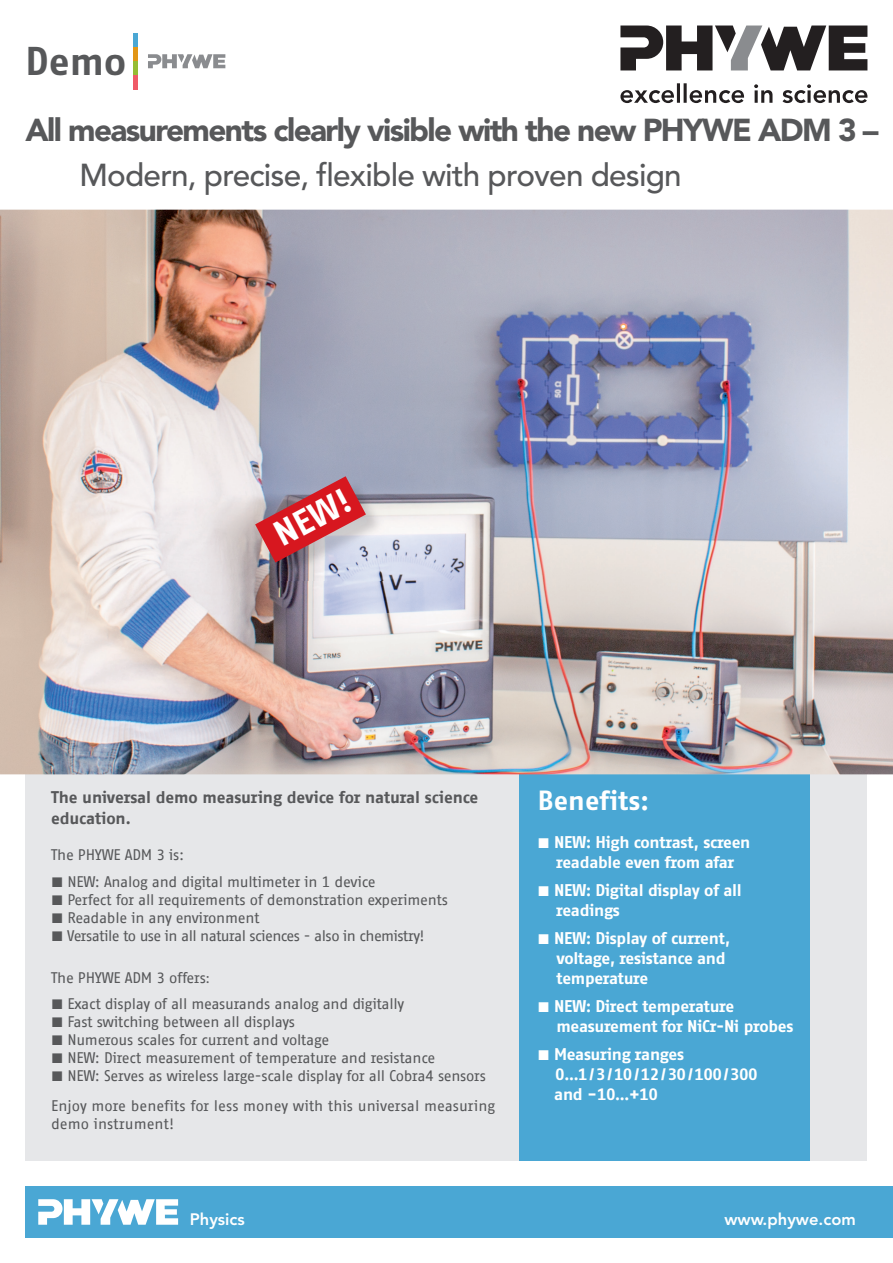
<style>
.page{position:relative;width:893px;height:1263px;background:#fff}
.page>*{position:absolute;margin:0;border:0;box-sizing:border-box;transform-origin:0 0}
.t1{font:700 39.15px "Fago Office Sans OT";color:#57585a}
.t2{font:700 34.65px "Fago Office Sans OT";color:#fff}
.t3{font:900 31.5px "Avenir LT Std";letter-spacing:-.05em;color:#57585a}
.t4{font:500 31.5px "Avenir LT Std";letter-spacing:-.025em;color:#57585a}
.t5{font:700 27px "Fago Office Sans OT";color:#fff}
.t6{font:700 16.5px/19.8px "Fago Office Sans OT";letter-spacing:-.02em;color:#fff}
.t7{font:700 16.5px/21px "Fago Office Sans CE";letter-spacing:-.01em;color:#57585a}
.t8{font:800 16.5px "Avenir LT Std";color:#fff}
.t9{font:15px/30px "Fago Office Sans CE";letter-spacing:-.02em;color:#57585a}
.t10{font:15px "Fago Office Sans CE";letter-spacing:-.04em;color:#57585a}
.t11{font:15px "Fago Office Sans CE";color:#57585a}
.s1{font-family:"Fago Office Sans OT";font-size:13.5px}
.s2{font-size:13.5px}
</style>
<div class="page">
<div style="left:26px;top:716px;width:841px;height:445px;background:#e6e7e9"></div>
<div style="left:519px;top:716px;width:290px;height:445px;background:#4aa7d4"></div>
<div style="left:26px;top:1186px;width:867px;height:51px;background:#4aa7d4"></div>
<svg style="left:38px;top:1199px;width:140px;height:26px"></svg>
<svg style="left:148px;top:54px;width:77px;height:14px"></svg>
<hr style="left:134px;top:33px;width:4px;height:14px;background:#4aa7d4">
<hr style="left:134px;top:47px;width:4px;height:14px;background:#e29616">
<hr style="left:134px;top:61px;width:4px;height:14px;background:#96bc33">
<hr style="left:134px;top:75px;width:4px;height:14px;background:#f05a67">
<svg style="left:620px;top:26px;width:247px;height:44px"></svg>
<svg style="left:620px;top:83px;width:247px;height:20px"></svg>
<img style="left:0;top:210px;width:893px;height:564px">
<img style="left:258px;top:479px;width:126px;height:102px">
<svg style="left:255px;top:476px;width:111px;height:87px;background:#bf6873"></svg>
<h1 class="t1" style="left:26px;top:39px;width:102px">Demo</h1>
<h3 class="t3" style="left:26px;top:111px;width:855px">All measurements clearly visible with the new PHYWE ADM 3 –</h3>
<h3 class="t4" style="left:80px;top:157px;width:604px">Modern, precise, flexible with proven design</h3>
<h2 class="t2" style="left:267px;top:519px;width:83px;rotate:-28deg">NEW!</h2>
<p class="t7" style="left:51px;top:786px;width:429px">The universal demo measuring device for natural science education.</p>
<p class="t9" style="left:51px;top:840px;width:135px">The PHYWE ADM 3 is:</p>
<p class="t9" style="left:51px;top:866px;width:326px"><span class="s1">■</span> NEW: Analog and digital multimeter in 1 device</p>
<p class="t9" style="left:51px;top:884px;width:398px"><span class="s1">■</span> Perfect for all requirements of demonstration experiments</p>
<p class="t9" style="left:51px;top:902px;width:210px"><span class="s1">■</span> Readable in any environment</p>
<p class="t10" style="left:51px;top:927px;width:375px"><span class="s1">■</span> Versatile to use in all natural sciences - also in chemistry!</p>
<p class="t9" style="left:51px;top:962px;width:161px">The PHYWE ADM 3 offers<span class="s1">:</span></p>
<p class="t9" style="left:51px;top:989px;width:355px"><span class="s1">■</span> Exact display of all measurands analog and digitally</p>
<p class="t9" style="left:51px;top:1007px;width:246px"><span class="s1">■</span> Fast switching between all displays</p>
<p class="t9" style="left:51px;top:1025px;width:280px"><span class="s1">■</span> Numerous scales for current and voltage</p>
<p class="t9" style="left:51px;top:1043px;width:386px"><span class="s1">■</span> NEW: Direct measurement of temperature and resistance</p>
<p class="t9" style="left:51px;top:1061px;width:446px"><span class="s1">■</span> NEW: Serves as wireless large-scale display for all Cobra4 sensors<br>Enjoy more benefits for less money with this universal measuring</p>
<p class="t11" style="left:51px;top:1116px;width:125px">demo instrument!</p>
<h3 class="t5" style="left:538px;top:785px;width:113px">Benefits:</h3>
<p class="t6" style="left:538px;top:832px;width:214px;text-align:center"><span class="s2">■</span> NEW: High contrast, screen readable even from afar</p>
<p class="t6" style="left:556px;top:880px;width:187px;text-indent:-18px"><span class="s2">■</span> NEW: Digital display of all readings</p>
<p class="t6" style="left:556px;top:928px;width:176px;text-indent:-18px"><span class="s2">■</span> NEW: Display of current, voltage, resistance and temperature</p>
<p class="t6" style="left:556px;top:996px;width:238px;text-indent:-18px"><span class="s2">■</span> NEW: Direct temperature measurement for NiCr-Ni probes</p>
<p class="t6" style="left:554px;top:1044px;width:205px;text-indent:-16px"><span class="s2">■</span> Measuring ranges<br>0…1 / 3 / 10 / 12 / 30 / 100 / 300 and −10…+10</p>
<p class="t8" style="left:190px;top:1209px;width:57px">Physics</p>
<p class="t8" style="left:724px;top:1209px;width:133px">www.phywe.com</p>
</div>
